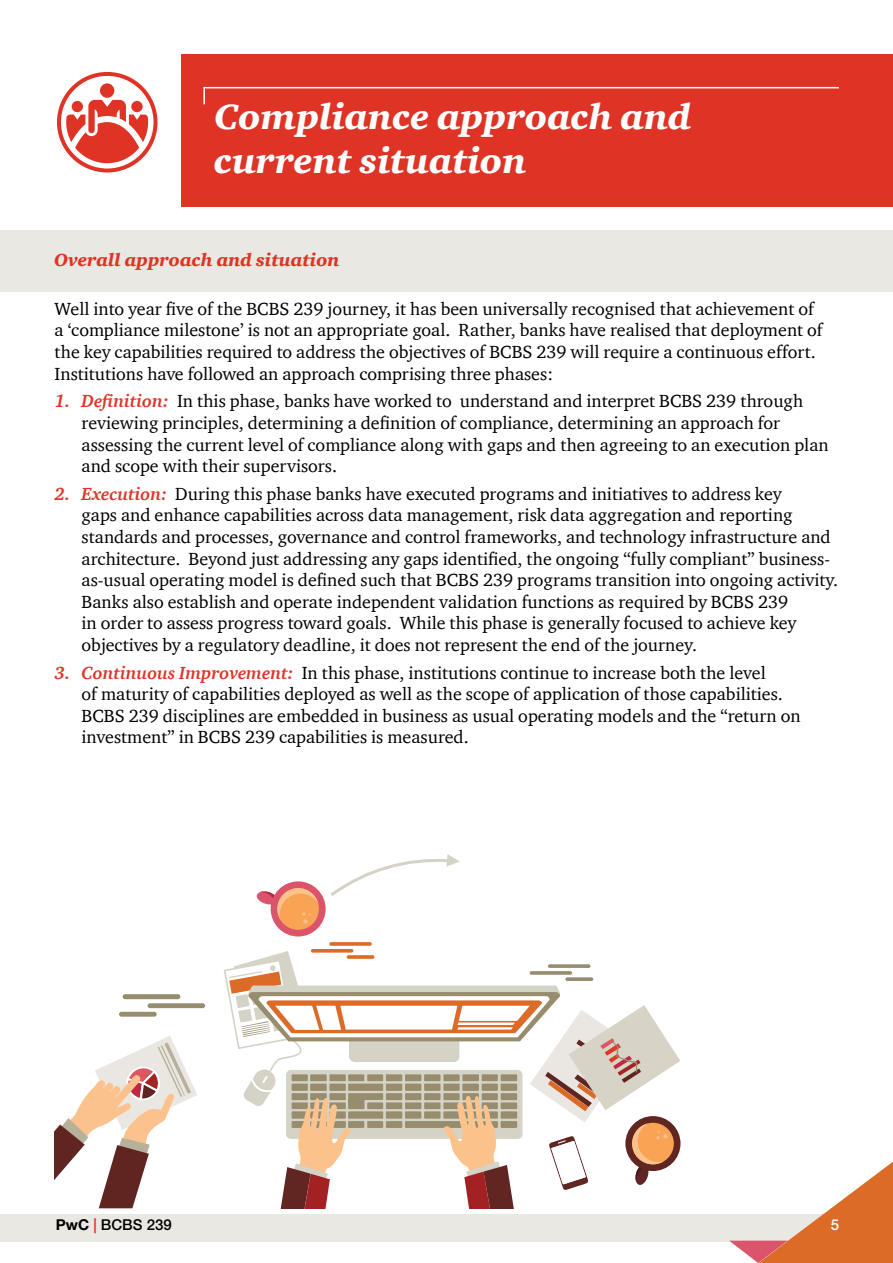
<style>
.page{position:relative;width:893px;height:1263px;background:#fff}
.page>*{position:absolute;margin:0;border:0;box-sizing:border-box;transform-origin:0 0}
.t1{font:italic 900 36px/43.2px "ITC Charter Com";color:#fff}
.t2{font:18px/21.6px "ITC Charter Com";color:#000}
.t3{font:italic 900 18px "ITC Charter Com";color:#df3326}
.t4{font:500 15px "Helvetica Neue";color:#000}
.t5{font:500 15px "Helvetica Neue";color:#fff}
.s1{font-weight:700;font-style:italic;color:#df3326}
.s2{font-weight:700}
.s3{color:#df3326}
</style>
<div class="page">
<div style="left:0;top:1214px;width:824px;height:28px;background:#eae8e2"></div>
<svg style="left:729px;top:1161px;width:164px;height:102px"></svg>
<div style="left:0;top:230px;width:893px;height:61px;background:#eae8e2"></div>
<div style="left:182px;top:54px;width:711px;height:153px;background:#df3326"></div>
<hr style="left:203px;top:87px;width:636px;height:1px;background:#fff">
<svg style="left:203px;top:87px;width:2px;height:17px"></svg>
<svg style="left:54px;top:1036px;width:143px;height:172px"></svg>
<svg style="left:223px;top:951px;width:457px;height:258px"></svg>
<svg style="left:331px;top:854px;width:128px;height:42px"></svg>
<div style="left:271px;top:881px;width:55px;height:55px;background:#dc546b;border-radius:50%"></div>
<div style="left:277px;top:888px;width:42px;height:42px;background:#f9a354;border-radius:50%"></div>
<svg style="left:256px;top:888px;width:62px;height:35px"></svg>
<svg style="left:329px;top:942px;width:43px;height:4px"></svg>
<hr style="left:311px;top:949px;width:42px;height:3px;background:#db6b27;border-radius:2px">
<svg style="left:347px;top:955px;width:27px;height:4px"></svg>
<svg style="left:548px;top:964px;width:42px;height:4px"></svg>
<svg style="left:530px;top:971px;width:42px;height:4px"></svg>
<svg style="left:565px;top:977px;width:28px;height:4px"></svg>
<div style="left:123px;top:994px;width:57px;height:5px;background:#978c6d;border-radius:3px"></div>
<div style="left:148px;top:1003px;width:57px;height:5px;background:#978c6d;border-radius:2px"></div>
<div style="left:119px;top:1012px;width:38px;height:5px;background:#978c6d;border-radius:2px"></div>
<svg style="left:57px;top:72px;width:101px;height:100px"></svg>
<h1 class="t1" style="left:214px;top:95px;width:479px">Compliance approach and current situation</h1>
<p class="t3" style="left:54px;top:248px;width:287px">Overall approach and situation</p>
<p class="t2" style="left:55px;top:298px;width:770px">Well into year five of the BCBS 239 journey, it has been universally recognised that achievement of a ‘compliance milestone’ is not an appropriate goal. Rather, banks have realised that deployment of the key capabilities required to address the objectives of BCBS 239 will require a continuous effort.<br>Institutions have followed an approach comprising three phases:</p>
<p class="t2" style="left:82px;top:390px;width:748px;text-indent:-27px"><span class="s1">1. Definition:</span> In this phase, banks have worked to understand and interpret BCBS 239 through reviewing principles, determining a definition of compliance, determining an approach for assessing the current level of compliance along with gaps and then agreeing to an execution plan and scope with their supervisors.</p>
<p class="t2" style="left:82px;top:482px;width:758px;text-indent:-27px"><span class="s1">2. Execution:</span> During this phase banks have executed programs and initiatives to address key<br>gaps and enhance capabilities across data management, risk data aggregation and reporting standards and processes, governance and control frameworks, and technology infrastructure and architecture. Beyond just addressing any gaps identified, the ongoing “fully compliant” business&shy;as-usual operating model is defined such that BCBS 239 programs transition into ongoing activity.<br>Banks also establish and operate independent validation functions as required by BCBS 239<br>in order to assess progress toward goals. While this phase is generally focused to achieve key objectives by a regulatory deadline, it does not represent the end of the journey.</p>
<p class="t2" style="left:82px;top:661px;width:721px;text-indent:-27px"><span class="s1">3. Continuous Improvement:</span> In this phase, institutions continue to increase both the level<br>of maturity of capabilities deployed as well as the scope of application of those capabilities.<br>BCBS 239 disciplines are embedded in business as usual operating models and the “return on investment” in BCBS 239 capabilities is measured.</p>
<p class="t4" style="left:56px;top:1216px;width:117px"><span class="s2">PwC</span> <span class="s3">|</span> BCBS 239</p>
<p class="t5" style="left:831px;top:1216px;width:10px">5</p>
</div>
